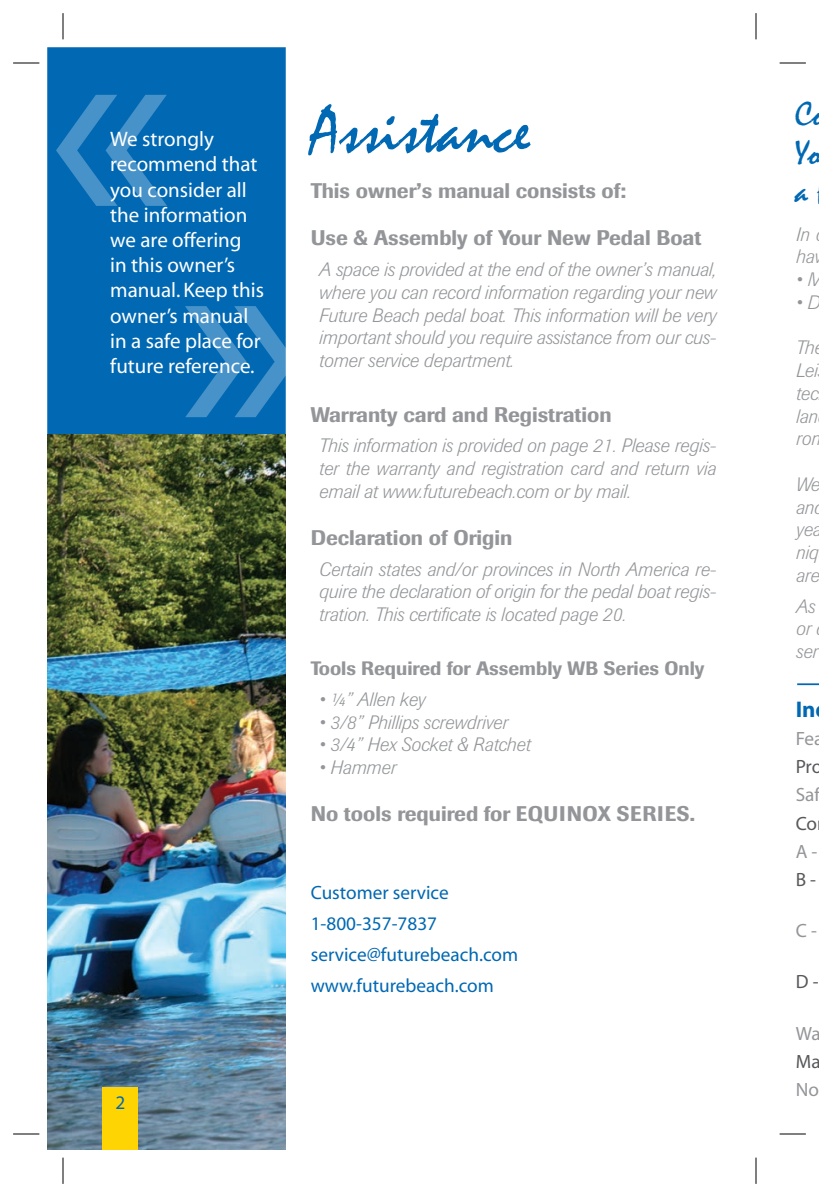
<style>
.page{position:relative;width:819px;height:1197px;background:#fff}
.page>*{position:absolute;margin:0;border:0;box-sizing:border-box;transform-origin:0 0}
.t1{font:301.88px "Myriad";color:#fff}
.t2{font:66.5px "Mistral";color:#0168b3}
.t3{font:35px/38.5px "Mistral";color:#0168b3}
.t4{font:700 22.75px "Myriad";color:#0168b3}
.t5{font:21px/25.2px "Myriad";color:#fff}
.t6{font:500 21px "Imago";color:#939598}
.t7{font:italic 300 19.25px/22.8px "Imago";color:#939598}
.t8{font:19.25px/31px "Myriad";color:#0168b3}
.t9{font:500 19.25px "Imago";color:#939598}
.t10{font:19.25px "Myriad";color:#939598}
.t11{font:19.25px "Myriad";letter-spacing:-.01em;color:#57585a}
</style>
<div class="page">
<div style="left:47px;top:47px;width:239px;height:387px;background:#0168b3"></div>
<img style="left:47px;top:434px;width:239px;height:716px">
<div style="left:102px;top:1087px;width:36px;height:63px;background:#fed503"></div>
<hr style="left:797px;top:683px;width:22px;height:2px;background:#0168b3">
<svg style="left:13px;top:63px;width:26px;height:1px"></svg>
<svg style="left:780px;top:63px;width:26px;height:1px"></svg>
<svg style="left:13px;top:1134px;width:26px;height:1px"></svg>
<svg style="left:780px;top:1134px;width:26px;height:1px"></svg>
<svg style="left:63px;top:13px;width:1px;height:26px"></svg>
<svg style="left:63px;top:1158px;width:1px;height:26px"></svg>
<svg style="left:756px;top:13px;width:1px;height:26px"></svg>
<svg style="left:756px;top:1158px;width:1px;height:26px"></svg>
<h1 class="t1" style="left:47px;top:-24px;width:128px">«</h1>
<p class="t5" style="left:110px;top:128px;width:155px">We strongly recommend that you consider all the information we are offering<br>in this owner’s manual. Keep this owner’s manual in a safe place for future reference.</p>
<h1 class="t1" style="left:178px;top:187px;width:128px">»</h1>
<h2 class="t2" style="left:311px;top:93px;width:221px">Assistance</h2>
<p class="t6" style="left:311px;top:178px;width:317px">This owner’s manual consists of:</p>
<p class="t6" style="left:311px;top:225px;width:392px">Use &amp; Assembly of Your New Pedal Boat</p>
<p class="t7" style="left:319px;top:258px;width:399px;text-align:justify">A space is provided at the end of the owner’s manual, where you can record information regarding your new Future Beach pedal boat. This information will be very important should you require assistance from our cus&shy;tomer service department.</p>
<p class="t6" style="left:311px;top:402px;width:302px">Warranty card and Registration</p>
<p class="t7" style="left:319px;top:434px;width:399px;text-align:justify">This information is provided on page 21. Please regis&shy;ter the warranty and registration card and return via email at www.futurebeach.com or by mail.</p>
<p class="t6" style="left:311px;top:525px;width:203px">Declaration of Origin</p>
<p class="t7" style="left:319px;top:558px;width:399px;text-align:justify">Certain states and/or provinces in North America re&shy;quire the declaration of origin for the pedal boat regis&shy;tration. This certificate is located page 20.</p>
<p class="t9" style="left:311px;top:657px;width:395px">Tools Required for Assembly WB Series Only</p>
<p class="t7" style="left:319px;top:688px;width:108px">• ¼” Allen key</p>
<p class="t7" style="left:319px;top:711px;width:190px">• 3/8” Phillips screwdriver</p>
<p class="t7" style="left:319px;top:734px;width:213px">• 3/4” Hex Socket &amp; Ratchet</p>
<p class="t7" style="left:319px;top:756px;width:79px">• Hammer</p>
<p class="t6" style="left:311px;top:800px;width:386px">No tools required for EQUINOX SERIES.</p>
<p class="t8" style="left:311px;top:878px;width:209px">Customer service<br>1-800-357-7837 service@futurebeach.com www.futurebeach.com</p>
<p class="t8" style="left:115px;top:1088px;width:11px">2</p>
<h3 class="t3" style="left:795px;top:96px;width:30px">Co<br>Yo</h3>
<h3 class="t3" style="left:795px;top:173px;width:15px">a</h3>
<p class="t7" style="left:795px;top:223px;width:20px">In ha</p>
<p class="t7" style="left:795px;top:268px;width:29px">• M</p>
<p class="t7" style="left:795px;top:291px;width:26px">• D</p>
<p class="t7" style="left:795px;top:337px;width:26px">Th<br>Lei tec lan ron</p>
<p class="t7" style="left:795px;top:473px;width:27px">We an yea niq are</p>
<p class="t7" style="left:795px;top:595px;width:24px">As or ser</p>
<p class="t4" style="left:796px;top:698px;width:21px">In</p>
<p class="t10" style="left:796px;top:729px;width:29px">Fea</p>
<p class="t11" style="left:796px;top:757px;width:28px">Pro</p>
<p class="t10" style="left:796px;top:785px;width:26px">Saf</p>
<p class="t11" style="left:796px;top:814px;width:23px">Co</p>
<p class="t10" style="left:796px;top:842px;width:23px">A -</p>
<p class="t11" style="left:796px;top:870px;width:22px">B -</p>
<p class="t10" style="left:796px;top:921px;width:23px">C -</p>
<p class="t11" style="left:796px;top:972px;width:24px">D -</p>
<p class="t10" style="left:796px;top:1024px;width:26px">Wa</p>
<p class="t11" style="left:796px;top:1052px;width:26px">Ma</p>
<p class="t10" style="left:796px;top:1080px;width:25px">No</p>
</div>
